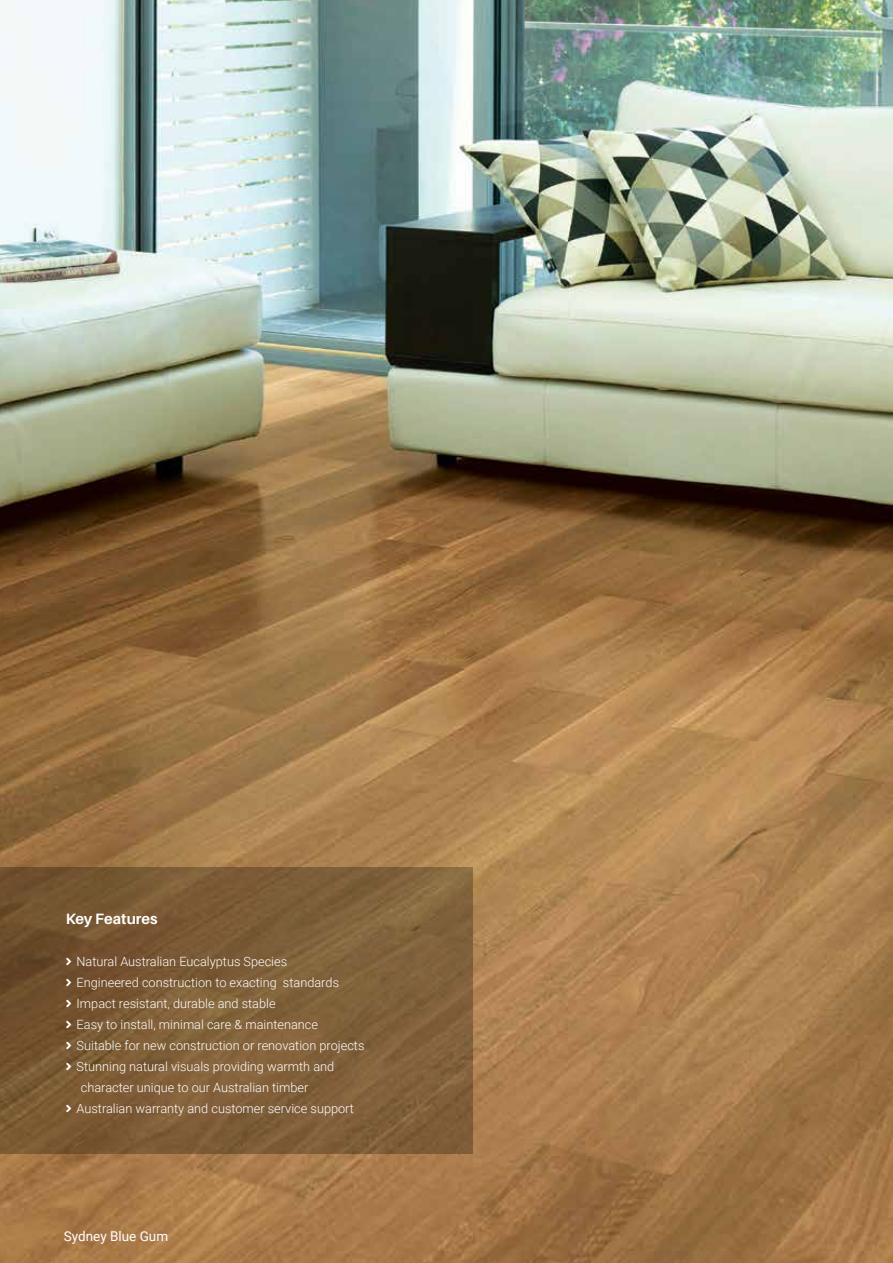
<style>
.page{position:relative;width:893px;height:1263px;background:#fff}
.page>*{position:absolute;margin:0;border:0;box-sizing:border-box;transform-origin:0 0}
.t1{font:700 15px "Aileron";color:#fff}
.t2{font:13.5px "Roboto";color:#fff}
.t3{font:300 12.75px/21px "Roboto";color:#fff}
</style>
<div class="page">
<img style="left:0;top:0;width:893px;height:1263px">
<svg style="left:0;top:867px;width:473px;height:287px;background:#7c5c37"></svg>
<svg style="left:66px;top:958px;width:5px;height:7px"></svg>
<svg style="left:66px;top:979px;width:5px;height:7px"></svg>
<svg style="left:66px;top:1000px;width:5px;height:7px"></svg>
<svg style="left:66px;top:1021px;width:5px;height:7px"></svg>
<svg style="left:66px;top:1042px;width:5px;height:7px"></svg>
<svg style="left:66px;top:1063px;width:5px;height:7px"></svg>
<svg style="left:66px;top:1105px;width:5px;height:7px"></svg>
<p class="t1" style="left:66px;top:910px;width:93px">Key Features</p>
<p class="t3" style="left:66px;top:951px;width:223px">■●▼ Natural Australian Eucalyptus Species</p>
<p class="t3" style="left:66px;top:972px;width:275px">■●▼ Engineered construction to exacting standards</p>
<p class="t3" style="left:66px;top:993px;width:211px">■●▼ Impact resistant, durable and stable</p>
<p class="t3" style="left:66px;top:1014px;width:254px">■●▼ Easy to install, minimal care &amp; maintenance</p>
<p class="t3" style="left:66px;top:1035px;width:300px">■●▼ Suitable for new construction or renovation projects</p>
<p class="t3" style="left:81px;top:1056px;width:255px;text-indent:-15px">■●▼ Stunning natural visuals providing warmth and character unique to our Australian timber</p>
<p class="t3" style="left:66px;top:1098px;width:290px">■●▼ Australian warranty and customer service support</p>
<p class="t2" style="left:64px;top:1226px;width:106px">Sydney Blue Gum</p>
</div>
